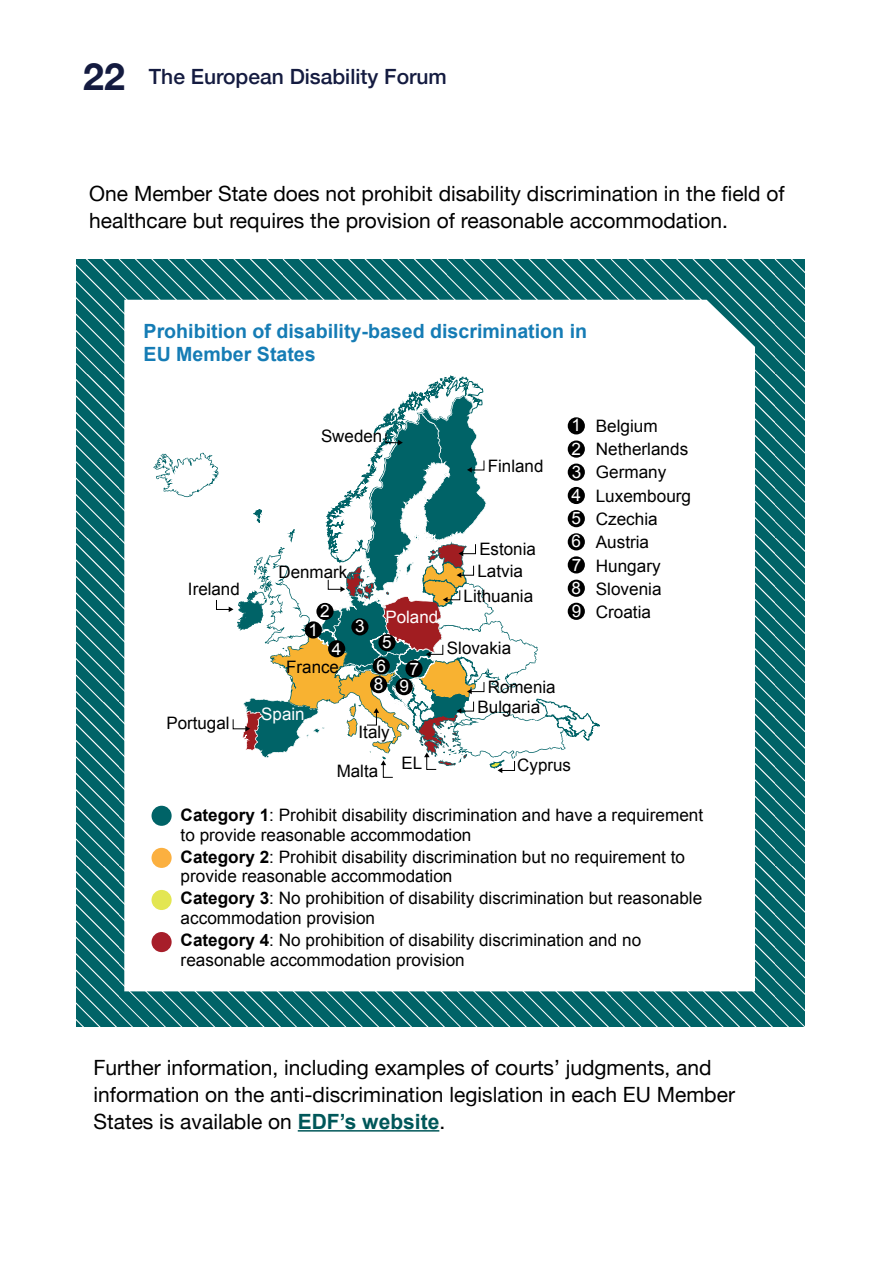
<style>
.page{position:relative;width:893px;height:1263px;background:#fff}
.page>*{position:absolute;margin:0;border:0;box-sizing:border-box;transform-origin:0 0}
.t1{font:700 37.5px "Helvetica Neue";color:#141b40}
.t2{font:21px/27px "Helvetica Neue";color:#000}
.t3{font:500 21px "Helvetica Neue";color:#141b40}
.t4{font:700 19.65px/23.5px "Arial";color:#157cb5}
.t5{font:17.1px/23.2px "Arial";color:#000}
.t6{font:17.1px/23.2px "Arial";color:#fff;text-align:center}
.s1{color:#fff}
.s2{font-weight:700}
.s3{font-family:"Arial";font-weight:700;color:#005759}
</style>
<div class="page">
<svg style="left:77px;top:260px;width:727px;height:767px;fill:#006367"></svg>
<svg style="left:124px;top:300px;width:631px;height:691px"></svg>
<svg style="left:775px;top:738px;width:5px;height:5px"></svg>
<div style="left:152px;top:848px;width:20px;height:20px;background:#fbb040;border-radius:50%"></div>
<div style="left:152px;top:806px;width:20px;height:20px;background:#006367;border-radius:50%"></div>
<div style="left:152px;top:932px;width:20px;height:20px;background:#a71e2a;border-radius:50%"></div>
<div style="left:152px;top:890px;width:20px;height:20px;background:#e3e652;border-radius:50%"></div>
<svg style="left:153px;top:375px;width:447px;height:403px"></svg>
<hr style="left:298px;top:1130px;width:141px;height:1px;background:#005759">
<h1 class="t1" style="left:83px;top:47px;width:43px">22</h1>
<p class="t3" style="left:149px;top:60px;width:300px">The European Disability Forum</p>
<p class="t2" style="left:89px;top:181px;width:697px">One Member State does not prohibit disability discrimination in the field of healthcare but requires the provision of reasonable accommodation.</p>
<p class="t4" style="left:144px;top:320px;width:445px">Prohibition of disability-based discrimination in<br>EU Member States</p>
<p class="t5" style="left:571px;top:414px;width:121px"><span class="s1">1</span> Belgium<br><span class="s1">2</span> Netherlands<br><span class="s1">3</span> Germany<br><span class="s1">4</span> Luxembourg<br><span class="s1">5</span> Czechia<br><span class="s1">6</span> Austria<br><span class="s1">7</span> Hungary<br><span class="s1">8</span> Slovenia<br><span class="s1">9</span> Croatia</p>
<p class="t5" style="left:321px;top:425px;width:63px">Sweden</p>
<p class="t5" style="left:488px;top:454px;width:57px">Finland</p>
<p class="t5" style="left:477px;top:539px;width:60px;line-height:21.6px">Estonia<br>Latvia</p>
<p class="t5" style="left:464px;top:584px;width:71px">Lithuania</p>
<p class="t5" style="left:279px;top:560px;width:70px">Denmark</p>
<p class="t5" style="left:188px;top:578px;width:53px">Ireland</p>
<p class="t6" style="left:320px;top:599px;width:11px">2</p>
<p class="t6" style="left:385px;top:606px;width:54px">Poland</p>
<p class="t6" style="left:355px;top:615px;width:11px">3</p>
<p class="t6" style="left:309px;top:618px;width:11px">1</p>
<p class="t6" style="left:332px;top:637px;width:11px">4</p>
<p class="t6" style="left:376px;top:631px;width:17px">5<br>6</p>
<p class="t5" style="left:447px;top:637px;width:66px">Slovakia</p>
<p class="t5" style="left:477px;top:678px;width:80px;line-height:19.5px;text-indent:10px">Romenia<br>Bulgaria</p>
<p class="t5" style="left:286px;top:656px;width:54px">France</p>
<p class="t6" style="left:261px;top:703px;width:45px">Spain</p>
<p class="t6" style="left:409px;top:657px;width:11px">7</p>
<p class="t6" style="left:374px;top:674px;width:37px">8 9</p>
<p class="t5" style="left:166px;top:711px;width:65px">Portugal</p>
<p class="t5" style="left:359px;top:720px;width:33px">Italy</p>
<p class="t5" style="left:337px;top:759px;width:43px">Malta</p>
<p class="t5" style="left:401px;top:752px;width:22px">EL</p>
<p class="t5" style="left:517px;top:753px;width:55px">Cyprus</p>
<p class="t5" style="left:181px;top:805px;width:524px;line-height:19.6px"><span class="s2">Category 1</span>: Prohibit disability discrimination and have a requirement to provide reasonable accommodation</p>
<p class="t5" style="left:181px;top:847px;width:506px;line-height:19.6px"><span class="s2">Category 2</span>: Prohibit disability discrimination but no requirement to provide reasonable accommodation</p>
<p class="t5" style="left:181px;top:889px;width:523px;line-height:19.6px"><span class="s2">Category 3</span>: No prohibition of disability discrimination but reasonable accommodation provision</p>
<p class="t5" style="left:181px;top:930px;width:462px;line-height:19.6px"><span class="s2">Category 4</span>: No prohibition of disability discrimination and no reasonable accommodation provision</p>
<p class="t2" style="left:94px;top:1055px;width:643px">Further information, including examples of courts’ judgments, and information on the anti-discrimination legislation in each EU Member<br>States is available on <span class="s3">EDF’s website</span>.</p>
</div>
